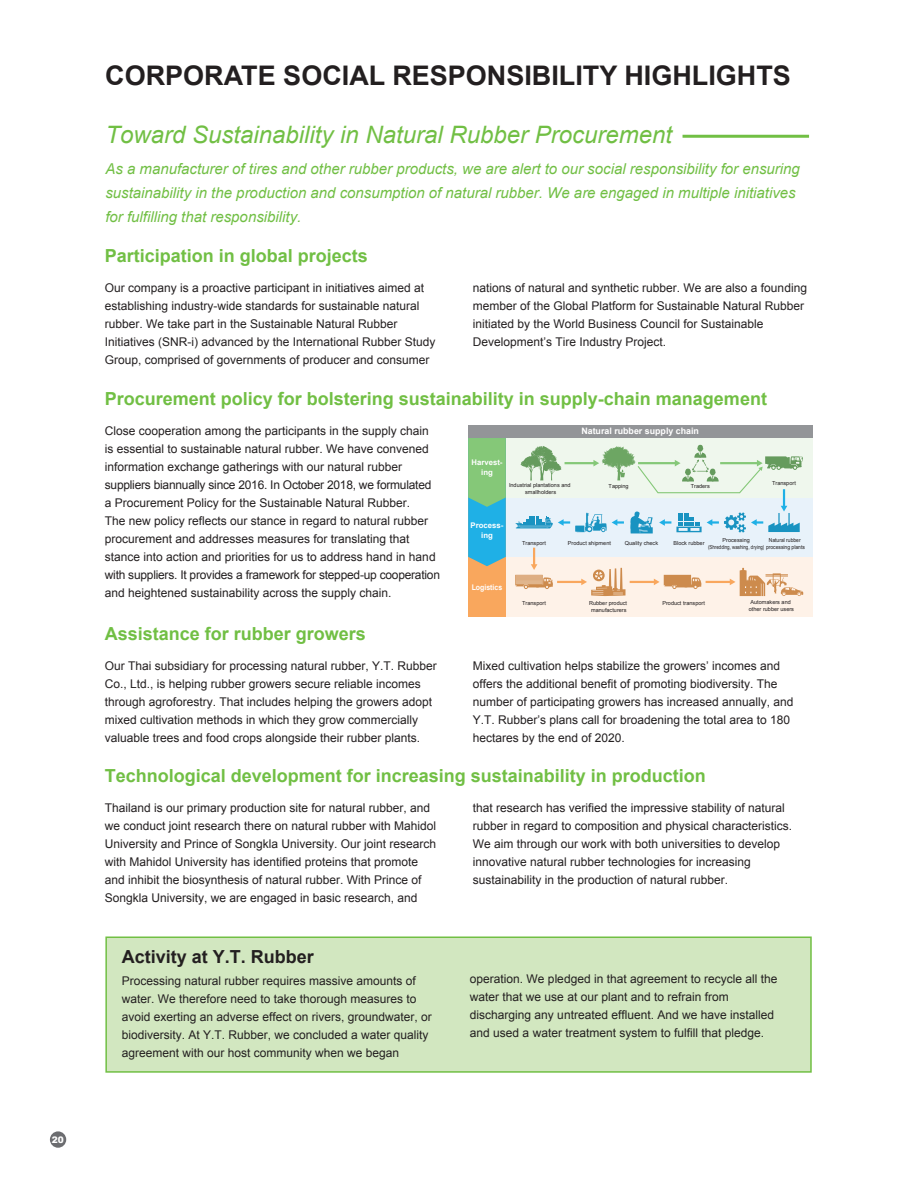
<style>
.page{position:relative;width:918px;height:1188px;background:#fff}
.page>*{position:absolute;margin:0;border:0;box-sizing:border-box;transform-origin:0 0}
.t1{font:700 27px "Arial";color:#231f20}
.t2{font:italic 24px "Arial";color:#71bf44}
.t3{font:700 18px "Arial";color:#71bf44}
.t4{font:700 18px "Arial";color:#231f20}
.t5{font:italic 15px/24px "Arial";color:#71bf44}
.t6{font:12px/18px "Arial";color:#231f20}
.t7{font:900 9px "Arial";color:#fff}
.t8{font:700 8.85px "Arial";color:#fff}
.t9{font:700 7.8px/9.9px "Arial";color:#fff;text-align:center}
.t10{font:700 7.8px "Arial";color:#fff;scale:.9 1}
.t11{font:5.55px/6.6px "Arial";color:#231f20;text-align:center}
.t12{font:5.55px/6.6px "Arial";color:#231f20;scale:.9 1}
</style>
<div class="page">
<div style="left:50px;top:1131px;width:16px;height:17px;background:#6c6d70;border-radius:50%"></div>
<hr style="left:683px;top:135px;width:126px;height:3px;background:#71bf44">
<div style="left:106px;top:937px;width:705px;height:135px;background:#d2e7c0"></div>
<div style="left:105px;top:937px;width:707px;height:136px;border:2px solid #71bf44"></div>
<div style="left:468px;top:497px;width:344px;height:60px;background:#e8f2fa"></div>
<div style="left:468px;top:557px;width:344px;height:59px;background:#fef2e8"></div>
<div style="left:468px;top:438px;width:344px;height:59px;background:#eff7ed"></div>
<div style="left:468px;top:425px;width:344px;height:13px;background:#939598"></div>
<div style="left:468px;top:438px;width:38px;height:178px;background:#f9a75d"></div>
<svg style="left:468px;top:438px;width:38px;height:128px;background:#5abba9"></svg>
<hr style="left:557px;top:581px;width:25px;height:2px;background:#f9a75d">
<hr style="left:630px;top:581px;width:25px;height:2px;background:#f9a75d">
<hr style="left:706px;top:581px;width:25px;height:2px;background:#f9a75d">
<svg style="left:654px;top:575px;width:47px;height:14px"></svg>
<svg style="left:730px;top:568px;width:73px;height:28px"></svg>
<svg style="left:581px;top:568px;width:45px;height:28px"></svg>
<svg style="left:515px;top:548px;width:38px;height:41px"></svg>
<svg style="left:515px;top:445px;width:288px;height:88px"></svg>
<p class="t7" style="left:52px;top:1133px;width:14px">20</p>
<h1 class="t1" style="left:105px;top:57px;width:687px">CORPORATE SOCIAL RESPONSIBILITY HIGHLIGHTS</h1>
<h2 class="t2" style="left:105px;top:119px;width:568px">Toward Sustainability in Natural Rubber Procurement</h2>
<p class="t5" style="left:105px;top:157px;width:696px">As a manufacturer of tires and other rubber products, we are alert to our social responsibility for ensuring sustainability in the production and consumption of natural rubber. We are engaged in multiple initiatives for fulfilling that responsibility.</p>
<h3 class="t3" style="left:105px;top:244px;width:265px">Participation in global projects</h3>
<p class="t6" style="left:105px;top:279px;width:332px">Our company is a proactive participant in initiatives aimed at establishing industry-wide standards for sustainable natural rubber. We take part in the Sustainable Natural Rubber Initiatives (SNR-i) advanced by the International Rubber Study Group, comprised of governments of producer and consumer</p>
<p class="t6" style="left:473px;top:279px;width:336px">nations of natural and synthetic rubber. We are also a founding member of the Global Platform for Sustainable Natural Rubber initiated by the World Business Council for Sustainable Development’s Tire Industry Project.</p>
<h3 class="t3" style="left:105px;top:387px;width:664px">Procurement policy for bolstering sustainability in supply-chain management</h3>
<p class="t6" style="left:105px;top:422px;width:337px">Close cooperation among the participants in the supply chain is essential to sustainable natural rubber. We have convened information exchange gatherings with our natural rubber suppliers biannually since 2016. In October 2018, we formulated a Procurement Policy for the Sustainable Natural Rubber.<br>The new policy reflects our stance in regard to natural rubber procurement and addresses measures for translating that stance into action and priorities for us to address hand in hand with suppliers. It provides a framework for stepped-up cooperation and heightened sustainability across the supply chain.</p>
<h3 class="t3" style="left:105px;top:621px;width:263px">Assistance for rubber growers</h3>
<p class="t9" style="left:471px;top:458px;width:33px">Harvest&shy;ing</p>
<p class="t8" style="left:581px;top:425px;width:119px">Natural rubber supply chain</p>
<p class="t11" style="left:509px;top:482px;width:63px">Industrial plantations and smallholders</p>
<p class="t11" style="left:609px;top:483px;width:22px">Tapping</p>
<p class="t11" style="left:691px;top:483px;width:21px">Traders</p>
<p class="t11" style="left:772px;top:480px;width:25px">Transport</p>
<p class="t9" style="left:471px;top:521px;width:34px">Process&shy;ing</p>
<p class="t10" style="left:472px;top:582px;width:36px">Logistics</p>
<p class="t12" style="left:708px;top:537px;width:109px;text-indent:61px">Natural rubber (Shredding, washing, drying) processing plants</p>
<p class="t11" style="left:723px;top:537px;width:29px">Processing</p>
<p class="t11" style="left:522px;top:539px;width:25px">Transport</p>
<p class="t11" style="left:568px;top:539px;width:45px">Product shipment</p>
<p class="t11" style="left:625px;top:539px;width:35px">Quality check</p>
<p class="t11" style="left:673px;top:539px;width:33px">Block rubber</p>
<p class="t11" style="left:522px;top:600px;width:25px">Transport</p>
<p class="t11" style="left:589px;top:600px;width:40px">Rubber product manufacturers</p>
<p class="t11" style="left:662px;top:600px;width:44px">Product transport</p>
<p class="t11" style="left:749px;top:599px;width:47px">Automakers and other rubber users</p>
<p class="t6" style="left:105px;top:657px;width:334px">Our Thai subsidiary for processing natural rubber, Y.T. Rubber Co., Ltd., is helping rubber growers secure reliable incomes through agroforestry. That includes helping the growers adopt mixed cultivation methods in which they grow commercially valuable trees and food crops alongside their rubber plants.</p>
<p class="t6" style="left:473px;top:657px;width:322px">Mixed cultivation helps stabilize the growers’ incomes and offers the additional benefit of promoting biodiversity. The number of participating growers has increased annually, and Y.T. Rubber’s plans call for broadening the total area to 180 hectares by the end of 2020.</p>
<h3 class="t3" style="left:105px;top:764px;width:603px">Technological development for increasing sustainability in production</h3>
<p class="t6" style="left:105px;top:799px;width:333px">Thailand is our primary production site for natural rubber, and we conduct joint research there on natural rubber with Mahidol University and Prince of Songkla University. Our joint research with Mahidol University has identified proteins that promote and inhibit the biosynthesis of natural rubber. With Prince of Songkla University, we are engaged in basic research, and</p>
<p class="t6" style="left:473px;top:799px;width:321px">that research has verified the impressive stability of natural rubber in regard to composition and physical characteristics.<br>We aim through our work with both universities to develop innovative natural rubber technologies for increasing sustainability in the production of natural rubber.</p>
<h3 class="t4" style="left:122px;top:945px;width:194px">Activity at Y.T. Rubber</h3>
<p class="t6" style="left:122px;top:972px;width:312px">Processing natural rubber requires massive amounts of water. We therefore need to take thorough measures to avoid exerting an adverse effect on rivers, groundwater, or biodiversity. At Y.T. Rubber, we concluded a water quality agreement with our host community when we began</p>
<p class="t6" style="left:470px;top:970px;width:309px">operation. We pledged in that agreement to recycle all the water that we use at our plant and to refrain from discharging any untreated effluent. And we have installed and used a water treatment system to fulfill that pledge.</p>
</div>
